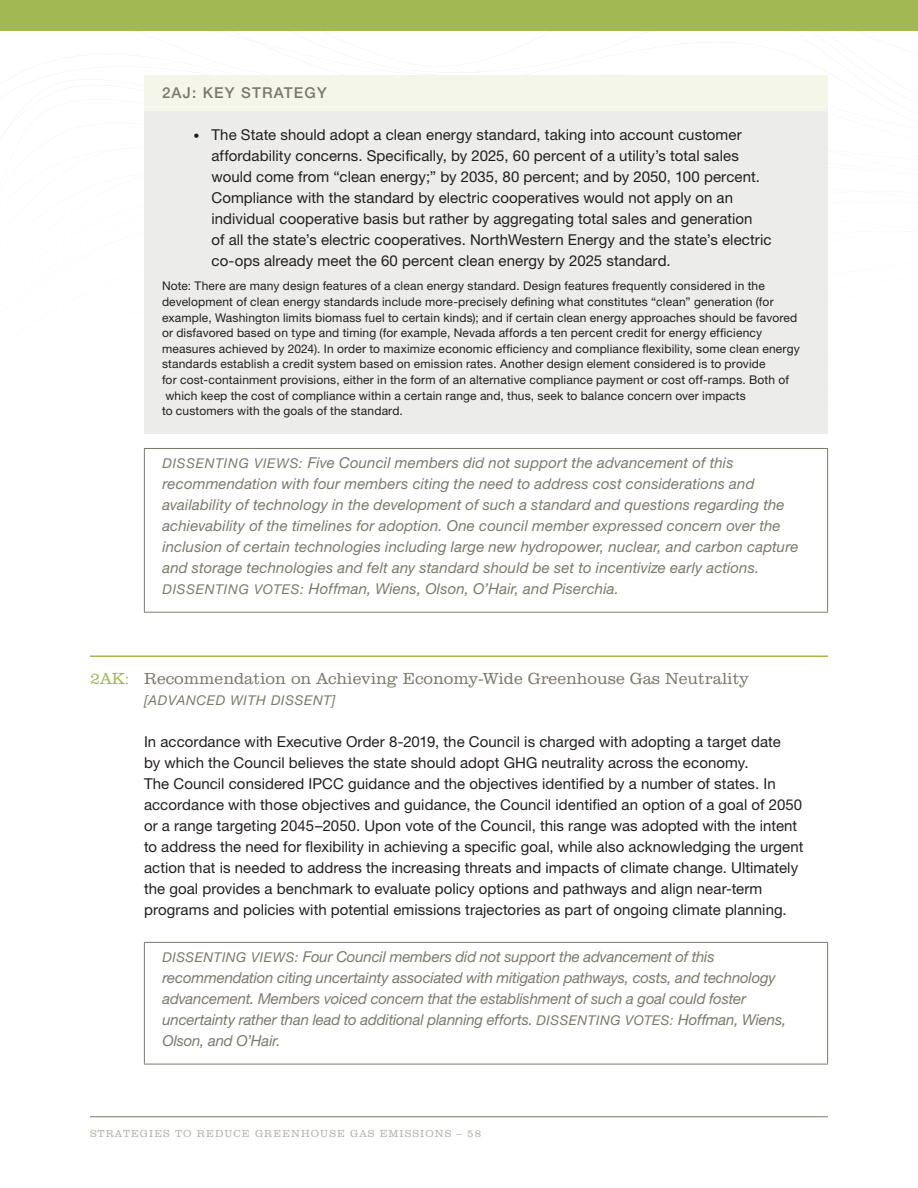
<style>
.page{position:relative;width:918px;height:1188px;background:#fff}
.page>*{position:absolute;margin:0;border:0;box-sizing:border-box;transform-origin:0 0}
.MT-_2_Recc_H1{font:300 16.5px "Clarendon BT";color:#7c786c}
.USCA-MT_Indented_Bod{font:15px/21px "Helvetica Neue LT Std";letter-spacing:.005em;color:#231f20}
.MT_Recc_Dissenting_V{font:italic 15px/21px "Helvetica Neue LT Std";letter-spacing:.005em;color:#7c786c}
.t1{font:500 15px "Helvetica Neue LT Std";letter-spacing:.08em;color:#7c786c}
.MT-_2_Recc_H1-2{font:italic 13.5px "Helvetica Neue LT Std";letter-spacing:.05em;color:#7c786c}
.USCA-MT_Indented_Bod-2{font:12px/15.6px "Helvetica Neue LT Std";letter-spacing:.015em;color:#231f20}
.t2{font:300 10.5px "Clarendon BT";letter-spacing:.1em;color:#b4afa8}
.s1{font-weight:300;font-size:12px}
.s2{font-size:13.5px}
.s3{color:#a2b953}
</style>
<div class="page">
<div style="left:0;top:0;width:918px;height:31px;background:#a2b953"></div>
<hr style="left:90px;top:1116px;width:738px;height:1px;background:#7c786c">
<div style="left:144px;top:75px;width:684px;height:36px;background:#f4f6ea"></div>
<div style="left:144px;top:111px;width:684px;height:322px;background:#ececea"></div>
<hr style="left:144px;top:448px;width:684px;height:1px;background:#7c786c">
<hr style="left:144px;top:449px;width:1px;height:163px;background:#7c786c">
<hr style="left:827px;top:449px;width:1px;height:163px;background:#7c786c">
<hr style="left:144px;top:612px;width:684px;height:1px;background:#7c786c">
<hr style="left:90px;top:656px;width:738px;height:1px;background:#a2b953">
<hr style="left:144px;top:942px;width:684px;height:1px;background:#7c786c">
<hr style="left:144px;top:943px;width:1px;height:121px;background:#7c786c">
<hr style="left:827px;top:943px;width:1px;height:121px;background:#7c786c">
<hr style="left:144px;top:1064px;width:684px;height:1px;background:#7c786c">
<p class="t1" style="left:162px;top:84px;width:166px">2AJ: KEY STRATEGY</p>
<p class="USCA-MT_Indented_Bod" style="left:212px;top:124px;width:561px;text-indent:-18px"><span class="s1">•</span> The State should adopt a clean energy standard, taking into account customer affordability concerns. Specifically, by 2025, 60 percent of a utility’s total sales would come from “clean energy;” by 2035, 80 percent; and by 2050, 100 percent.<br>Compliance with the standard by electric cooperatives would not apply on an individual cooperative basis but rather by aggregating total sales and generation<br>of all the state’s electric cooperatives. NorthWestern Energy and the state’s electric co-ops already meet the 60 percent clean energy by 2025 standard.</p>
<p class="USCA-MT_Indented_Bod-2" style="left:162px;top:278px;width:639px">Note: There are many design features of a clean energy standard. Design features frequently considered in the development of clean energy standards include more-precisely defining what constitutes “clean” generation (for example, Washington limits biomass fuel to certain kinds); and if certain clean energy approaches should be favored or disfavored based on type and timing (for example, Nevada affords a ten percent credit for energy efficiency measures achieved by 2024). In order to maximize economic efficiency and compliance flexibility, some clean energy standards establish a credit system based on emission rates. Another design element considered is to provide<br>for cost-containment provisions, either in the form of an alternative compliance payment or cost off-ramps. Both of which keep the cost of compliance within a certain range and, thus, seek to balance concern over impacts<br>to customers with the goals of the standard.</p>
<p class="MT_Recc_Dissenting_V" style="left:162px;top:452px;width:638px"><span class="s2">DISSENTING VIEWS:</span> Five Council members did not support the advancement of this recommendation with four members citing the need to address cost considerations and availability of technology in the development of such a standard and questions regarding the achievability of the timelines for adoption. One council member expressed concern over the inclusion of certain technologies including large new hydropower, nuclear, and carbon capture and storage technologies and felt any standard should be set to incentivize early actions.<br><span class="s2">DISSENTING VOTES:</span> Hoffman, Wiens, Olson, O’Hair, and Piserchia.</p>
<p class="MT-_2_Recc_H1" style="left:90px;top:668px;width:660px"><span class="s3">2AK:</span> Recommendation on Achieving Economy-Wide Greenhouse Gas Neutrality</p>
<p class="MT-_2_Recc_H1-2" style="left:144px;top:692px;width:193px">[ADVANCED WITH DISSENT]</p>
<p class="USCA-MT_Indented_Bod" style="left:144px;top:731px;width:661px">In accordance with Executive Order 8-2019, the Council is charged with adopting a target date<br>by which the Council believes the state should adopt GHG neutrality across the economy.<br>The Council considered IPCC guidance and the objectives identified by a number of states. In accordance with those objectives and guidance, the Council identified an option of a goal of 2050 or a range targeting 2045–2050. Upon vote of the Council, this range was adopted with the intent to address the need for flexibility in achieving a specific goal, while also acknowledging the urgent action that is needed to address the increasing threats and impacts of climate change. Ultimately the goal provides a benchmark to evaluate policy options and pathways and align near-term programs and policies with potential emissions trajectories as part of ongoing climate planning.</p>
<p class="MT_Recc_Dissenting_V" style="left:162px;top:946px;width:625px"><span class="s2">DISSENTING VIEWS:</span> Four Council members did not support the advancement of this recommendation citing uncertainty associated with mitigation pathways, costs, and technology advancement. Members voiced concern that the establishment of such a goal could foster uncertainty rather than lead to additional planning efforts. <span class="s2">DISSENTING VOTES:</span> Hoffman, Wiens, Olson, and O’Hair.</p>
<p class="t2" style="left:90px;top:1128px;width:393px">STRATEGIES TO REDUCE GREENHOUSE GAS EMISSIONS – 58</p>
</div>
